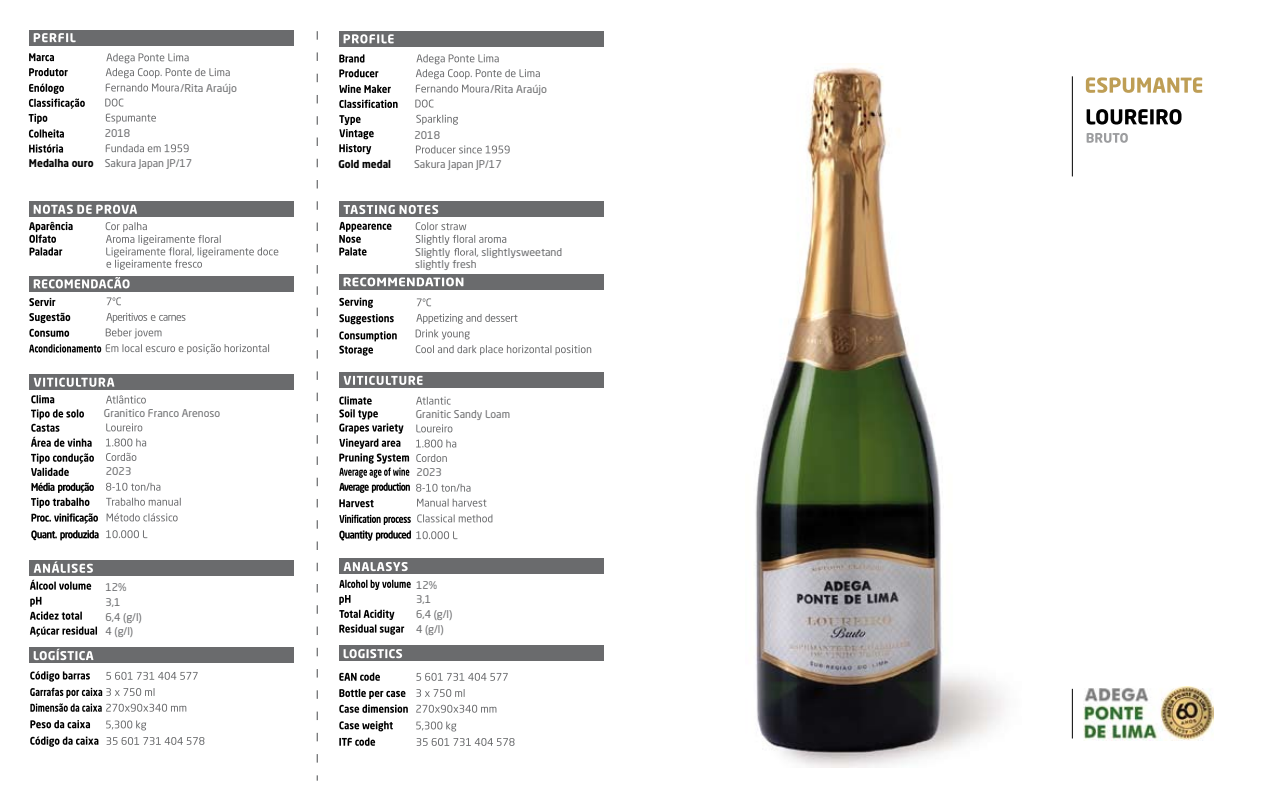
<style>
.page{position:relative;width:1263px;height:808px;background:#fff}
.page>*{position:absolute;margin:0;border:0;box-sizing:border-box;transform-origin:0 0}
.t1{font:10.65px/12.1px "Neo Sans Std";color:#6a6b6d}
.t2{font:10.5px/14.7px "Neo Sans Std";color:#6a6b6d}
.t3{font:700 10.5px "Neo Sans Std";color:#000;scale:.95 1}
.s1{font-weight:700;color:#000}
</style>
<div class="page">
<img style="left:755px;top:67px;width:249px;height:701px">
<hr style="left:1072px;top:76px;width:1px;height:100px;background:#000">
<hr style="left:1072px;top:689px;width:1px;height:49px;background:#000">
<svg style="left:317px;top:31px;width:1px;height:750px"></svg>
<svg style="left:1086px;top:77px;width:116px;height:16px"></svg>
<svg style="left:1086px;top:109px;width:95px;height:16px"></svg>
<svg style="left:1086px;top:133px;width:42px;height:10px"></svg>
<div style="left:29px;top:374px;width:264px;height:15px;background:#6a6b6d"></div>
<div style="left:29px;top:202px;width:264px;height:15px;background:#6a6b6d"></div>
<div style="left:29px;top:560px;width:264px;height:15px;background:#6a6b6d"></div>
<div style="left:29px;top:276px;width:264px;height:15px;background:#6a6b6d"></div>
<div style="left:29px;top:647px;width:265px;height:15px;background:#6a6b6d"></div>
<svg style="left:34px;top:378px;width:80px;height:9px"></svg>
<svg style="left:31px;top:395px;width:23px;height:8px"></svg>
<svg style="left:106px;top:395px;width:40px;height:9px"></svg>
<svg style="left:31px;top:409px;width:61px;height:38px"></svg>
<svg style="left:106px;top:438px;width:40px;height:8px"></svg>
<svg style="left:106px;top:453px;width:30px;height:8px"></svg>
<svg style="left:31px;top:453px;width:63px;height:23px"></svg>
<svg style="left:106px;top:483px;width:54px;height:8px"></svg>
<svg style="left:106px;top:498px;width:75px;height:8px"></svg>
<svg style="left:31px;top:483px;width:67px;height:40px"></svg>
<svg style="left:31px;top:530px;width:68px;height:10px"></svg>
<svg style="left:34px;top:561px;width:59px;height:12px"></svg>
<svg style="left:30px;top:580px;width:61px;height:10px"></svg>
<svg style="left:30px;top:597px;width:52px;height:23px"></svg>
<svg style="left:29px;top:298px;width:26px;height:8px"></svg>
<svg style="left:29px;top:313px;width:41px;height:10px"></svg>
<svg style="left:29px;top:329px;width:40px;height:8px"></svg>
<svg style="left:29px;top:344px;width:240px;height:10px"></svg>
<svg style="left:34px;top:277px;width:96px;height:11px"></svg>
<svg style="left:30px;top:671px;width:60px;height:11px"></svg>
<svg style="left:30px;top:720px;width:60px;height:8px"></svg>
<svg style="left:30px;top:736px;width:68px;height:11px"></svg>
<svg style="left:34px;top:649px;width:59px;height:11px"></svg>
<svg style="left:34px;top:205px;width:103px;height:9px"></svg>
<div style="left:29px;top:30px;width:265px;height:15px;background:#6a6b6d"></div>
<svg style="left:34px;top:33px;width:42px;height:9px"></svg>
<svg style="left:29px;top:68px;width:39px;height:8px"></svg>
<svg style="left:29px;top:53px;width:25px;height:8px"></svg>
<svg style="left:106px;top:84px;width:73px;height:8px"></svg>
<svg style="left:105px;top:99px;width:18px;height:8px"></svg>
<svg style="left:29px;top:144px;width:34px;height:9px"></svg>
<svg style="left:106px;top:144px;width:83px;height:8px"></svg>
<svg style="left:29px;top:84px;width:56px;height:54px"></svg>
<svg style="left:106px;top:423px;width:36px;height:8px"></svg>
<svg style="left:107px;top:513px;width:71px;height:8px"></svg>
<svg style="left:106px;top:530px;width:41px;height:8px"></svg>
<svg style="left:107px;top:297px;width:14px;height:8px"></svg>
<svg style="left:106px;top:720px;width:40px;height:10px"></svg>
<svg style="left:30px;top:688px;width:156px;height:24px"></svg>
<svg style="left:106px;top:114px;width:50px;height:10px"></svg>
<svg style="left:106px;top:313px;width:79px;height:25px"></svg>
<svg style="left:106px;top:672px;width:92px;height:8px"></svg>
<svg style="left:107px;top:737px;width:97px;height:8px"></svg>
<svg style="left:416px;top:439px;width:40px;height:8px"></svg>
<svg style="left:416px;top:484px;width:54px;height:8px"></svg>
<div style="left:339px;top:31px;width:265px;height:15px;background:#6a6b6d"></div>
<svg style="left:416px;top:85px;width:73px;height:8px"></svg>
<svg style="left:415px;top:100px;width:19px;height:8px"></svg>
<svg style="left:416px;top:424px;width:36px;height:8px"></svg>
<svg style="left:417px;top:298px;width:14px;height:8px"></svg>
<svg style="left:416px;top:721px;width:40px;height:10px"></svg>
<svg style="left:416px;top:705px;width:80px;height:8px"></svg>
<svg style="left:416px;top:689px;width:49px;height:8px"></svg>
<svg style="left:416px;top:673px;width:92px;height:8px"></svg>
<svg style="left:417px;top:738px;width:97px;height:8px"></svg>
<div style="left:339px;top:373px;width:264px;height:15px;background:#6a6b6d"></div>
<div style="left:339px;top:202px;width:265px;height:15px;background:#6a6b6d"></div>
<div style="left:339px;top:559px;width:264px;height:15px;background:#6a6b6d"></div>
<div style="left:339px;top:274px;width:265px;height:15px;background:#6a6b6d"></div>
<div style="left:339px;top:646px;width:265px;height:15px;background:#6a6b6d"></div>
<svg style="left:339px;top:396px;width:71px;height:97px"></svg>
<svg style="left:339px;top:499px;width:35px;height:8px"></svg>
<svg style="left:339px;top:580px;width:72px;height:55px"></svg>
<svg style="left:339px;top:298px;width:34px;height:10px"></svg>
<svg style="left:339px;top:314px;width:55px;height:10px"></svg>
<svg style="left:339px;top:331px;width:58px;height:25px"></svg>
<svg style="left:344px;top:277px;width:119px;height:9px"></svg>
<svg style="left:339px;top:673px;width:41px;height:8px"></svg>
<svg style="left:339px;top:689px;width:66px;height:10px"></svg>
<svg style="left:339px;top:705px;width:69px;height:8px"></svg>
<svg style="left:339px;top:721px;width:54px;height:10px"></svg>
<svg style="left:339px;top:738px;width:36px;height:8px"></svg>
<svg style="left:339px;top:54px;width:25px;height:9px"></svg>
<svg style="left:339px;top:69px;width:39px;height:8px"></svg>
<svg style="left:339px;top:85px;width:52px;height:8px"></svg>
<svg style="left:339px;top:100px;width:59px;height:8px"></svg>
<svg style="left:339px;top:115px;width:35px;height:39px"></svg>
<svg style="left:344px;top:205px;width:94px;height:9px"></svg>
<svg style="left:344px;top:649px;width:58px;height:9px"></svg>
<svg style="left:344px;top:34px;width:50px;height:9px"></svg>
<svg style="left:344px;top:376px;width:78px;height:9px"></svg>
<svg style="left:344px;top:562px;width:64px;height:9px"></svg>
<svg style="left:416px;top:345px;width:175px;height:10px"></svg>
<svg style="left:416px;top:145px;width:94px;height:8px"></svg>
<svg style="left:416px;top:397px;width:35px;height:8px"></svg>
<svg style="left:416px;top:454px;width:31px;height:8px"></svg>
<svg style="left:417px;top:499px;width:69px;height:8px"></svg>
<svg style="left:339px;top:514px;width:153px;height:27px"></svg>
<svg style="left:416px;top:314px;width:101px;height:25px"></svg>
<svg style="left:416px;top:115px;width:42px;height:10px"></svg>
<svg style="left:30px;top:626px;width:67px;height:10px"></svg>
<svg style="left:106px;top:53px;width:124px;height:25px"></svg>
<svg style="left:416px;top:54px;width:124px;height:25px"></svg>
<img style="left:1084px;top:687px;width:130px;height:53px">
<svg style="left:29px;top:222px;width:44px;height:34px"></svg>
<svg style="left:106px;top:222px;width:172px;height:48px"></svg>
<svg style="left:339px;top:222px;width:52px;height:34px"></svg>
<svg style="left:416px;top:222px;width:90px;height:34px"></svg>
<p class="t2" style="left:105px;top:126px;width:27px">2018</p>
<p class="t1" style="left:181px;top:82px;width:58px">/Rita Araújo</p>
<p class="t1" style="left:491px;top:83px;width:58px">/Rita Araújo</p>
<p class="t2" style="left:414px;top:127px;width:27px">2018</p>
<p class="t2" style="left:29px;top:155px;width:165px"><span class="s1">Medalha ouro</span> Sakura Japan JP/17</p>
<p class="t3" style="left:338px;top:158px;width:57px">Gold medal</p>
<p class="t2" style="left:414px;top:157px;width:89px">Sakura Japan JP/17</p>
<p class="t1" style="left:415px;top:245px;width:37px">Slightly</p>
<p class="t1" style="left:415px;top:245px;width:149px;text-indent:61px">, slightlysweetand slightly fresh</p>
<p class="t1" style="left:104px;top:407px;width:118px">Granitico Franco Arenoso</p>
<p class="t1" style="left:416px;top:408px;width:96px">Granitic Sandy Loam</p>
<p class="t2" style="left:106px;top:464px;width:27px">2023</p>
<p class="t2" style="left:416px;top:465px;width:27px">2023</p>
<p class="t2" style="left:105px;top:580px;width:38px">12%<br>3,1<br>6,4 (g/l)<br>4 (g/l)</p>
<p class="t2" style="left:416px;top:577px;width:38px">12%<br>3,1<br>6,4 (g/l)<br>4 (g/l)</p>
</div>
